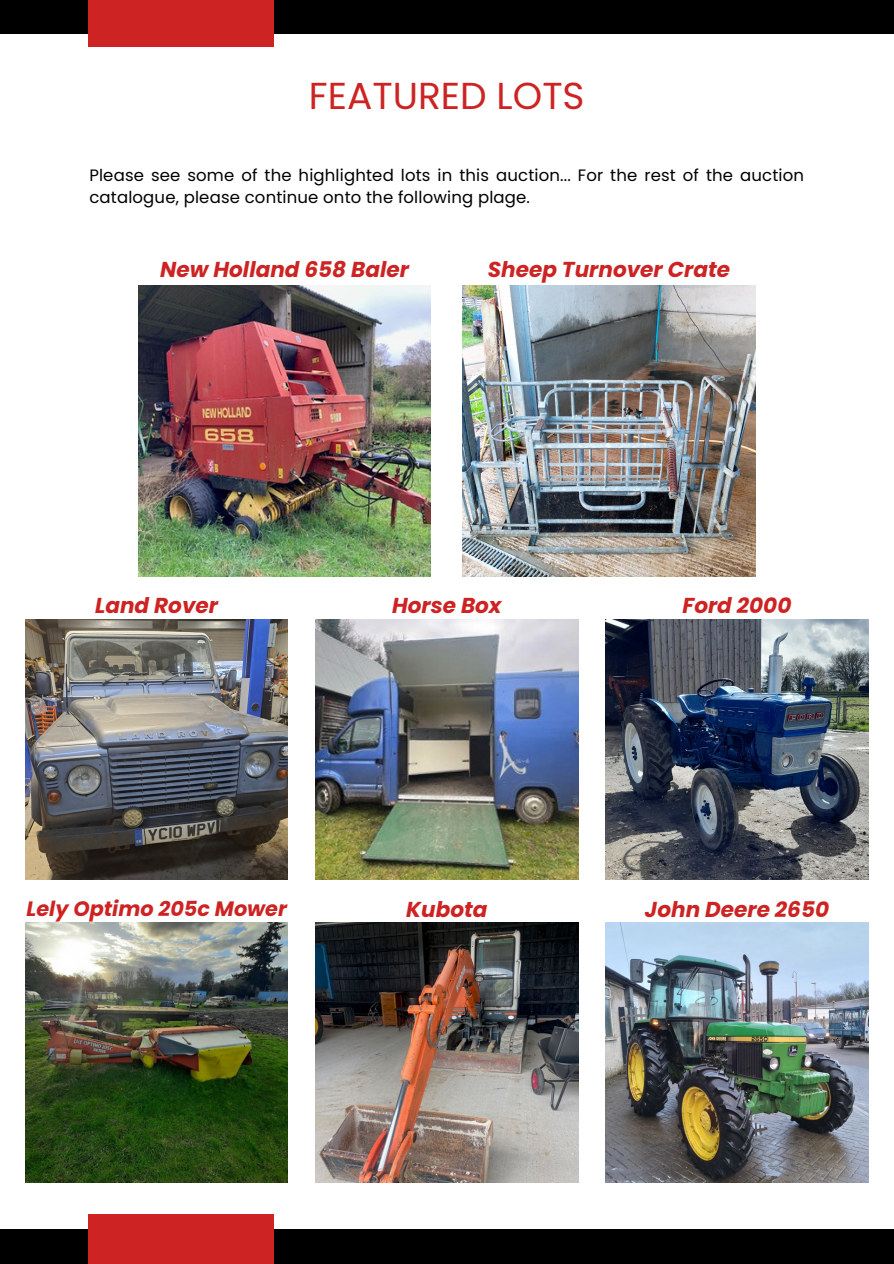
<style>
.page{position:relative;width:894px;height:1264px;background:#fff}
.page>*{position:absolute;margin:0;border:0;box-sizing:border-box;transform-origin:0 0}
.t1{font:37.5px "Poppins";color:#cd2323}
.t2{font:italic 700 21.6px "Poppins";color:#cd2323}
.t3{font:italic 700 20.85px "Poppins";color:#cd2323}
.t4{font:16.5px/22.5px "Poppins";letter-spacing:.01em;color:#000}
</style>
<div class="page">
<div style="left:0;top:0;width:893px;height:34px;background:#000"></div>
<div style="left:0;top:1229px;width:893px;height:34px;background:#000"></div>
<div style="left:88px;top:1214px;width:185px;height:49px;background:#cd2323"></div>
<img style="left:138px;top:285px;width:292px;height:292px">
<img style="left:462px;top:285px;width:293px;height:292px">
<div style="left:88px;top:0;width:185px;height:47px;background:#cd2323"></div>
<img style="left:25px;top:619px;width:263px;height:260px">
<img style="left:315px;top:619px;width:263px;height:260px">
<img style="left:605px;top:619px;width:263px;height:260px">
<img style="left:26px;top:922px;width:262px;height:260px">
<img style="left:316px;top:922px;width:262px;height:260px">
<img style="left:605px;top:922px;width:263px;height:260px">
<h1 class="t1" style="left:309px;top:70px;width:277px">FEATURED LOTS</h1>
<h2 class="t4" style="left:89px;top:164px;width:716px">Please see some of the highlighted lots in this auction... For the rest of the auction catalogue, please continue onto the following plage.</h2>
<p class="t2" style="left:160px;top:254px;width:250px">New Holland 658 Baler</p>
<h2 class="t2" style="left:487px;top:254px;width:244px">Sheep Turnover Crate</h2>
<h2 class="t2" style="left:95px;top:590px;width:124px">Land Rover</h2>
<h2 class="t2" style="left:392px;top:590px;width:111px">Horse Box</h2>
<h2 class="t2" style="left:682px;top:590px;width:110px">Ford 2000</h2>
<h2 class="t3" style="left:26px;top:893px;width:262px">Lely Optimo 205c Mower</h2>
<h2 class="t2" style="left:406px;top:894px;width:83px">Kubota</h2>
<h2 class="t2" style="left:644px;top:894px;width:185px">John Deere 2650</h2>
</div>
